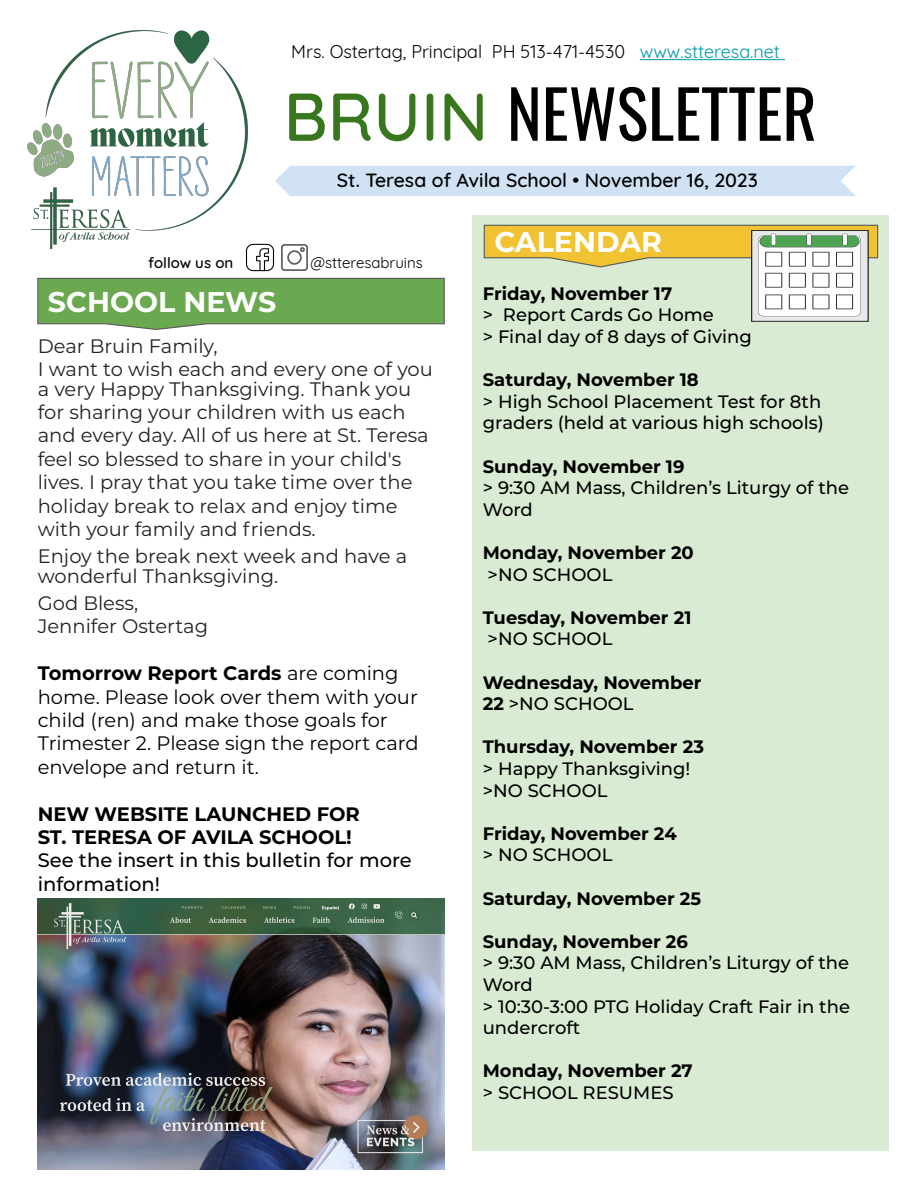
<style>
.page{position:relative;width:918px;height:1188px;background:#fff}
.page>*{position:absolute;margin:0;border:0;box-sizing:border-box;transform-origin:0 0}
.t1{font:66px "Oswald";color:#000}
.t2{font:700 28.5px "Montserrat";color:#fff}
.t3{font:19.5px/23.4px "Montserrat";color:#222}
.t4{font:19.5px/23.4px "Montserrat";color:#000}
.t5{font:500 19.5px/23.4px "Montserrat";color:#000}
.t6{font:700 19.5px/23.4px "Montserrat";color:#000}
.t7{font:500 19.5px "Quicksand";color:#000}
.t8{font:500 18px/21.6px "Montserrat";color:#000}
.t9{font:700 18px/21.6px "Montserrat";color:#000}
.t10{font:18px "Quicksand";color:#000}
.t11{font:15px "Quicksand";color:#000}
.t12{font:500 15px "Quicksand";color:#000}
.s1{color:#0097a8}
.s2{font-family:"Quicksand";font-weight:500;font-size:67.5px;color:#39771e}
.s3{font-weight:700}
.s4{font-weight:500}
</style>
<div class="page">
<div style="left:473px;top:215px;width:416px;height:935px;background:#daebd3"></div>
<img style="left:28px;top:31px;width:220px;height:218px">
<hr style="left:640px;top:59px;width:145px;height:1px;background:#0097a8">
<svg style="left:37px;top:277px;width:408px;height:53px;background:#7aae63"></svg>
<svg style="left:483px;top:224px;width:396px;height:44px"></svg>
<img style="left:752px;top:231px;width:117px;height:90px">
<img style="left:243px;top:241px;width:32px;height:31px">
<img style="left:281px;top:245px;width:26px;height:26px">
<div style="left:275px;top:166px;width:580px;height:30px;background:#d0e2f4"></div>
<img style="left:38px;top:899px;width:406px;height:271px">
<p class="t10" style="left:291px;top:38px;width:490px">Mrs. Ostertag, Principal PH 513-471-4530 <span class="s1">www.stteresa.net</span></p>
<h1 class="t1" style="left:284px;top:55px;width:535px"><span class="s2">BRUIN</span> NEWSLETTER</h1>
<p class="t7" style="left:337px;top:165px;width:422px">St. Teresa of Avila School • November 16, 2023</p>
<p class="t12" style="left:148px;top:250px;width:86px">follow us on</p>
<p class="t11" style="left:311px;top:251px;width:114px">@stteresabruins</p>
<h2 class="t2" style="left:48px;top:281px;width:230px">SCHOOL NEWS</h2>
<p class="t3" style="left:38px;top:333px;width:397px">Dear Bruin Family,<br>I want to wish each and every one of you</p>
<p class="t3" style="left:38px;top:376px;width:393px">a very Happy Thanksgiving. Thank you for sharing your children with us each and every day. All of us here at St. Teresa feel so blessed to share in your child's lives. I pray that you take time over the holiday break to relax and enjoy time with your family and friends.</p>
<p class="t3" style="left:38px;top:546px;width:371px;line-height:19.6px">Enjoy the break next week and have a wonderful Thanksgiving.</p>
<p class="t3" style="left:38px;top:591px;width:172px">God Bless,<br>Jennifer Ostertag</p>
<p class="t4" style="left:38px;top:661px;width:382px"><span class="s3">Tomorrow Report Cards</span> are coming home. Please look over them with your child (ren) and make those goals for Trimester 2. Please sign the report card envelope and return it.</p>
<p class="t6" style="left:38px;top:801px;width:324px">NEW WEBSITE LAUNCHED FOR<br>ST. TERESA OF AVILA SCHOOL!</p>
<p class="t5" style="left:38px;top:848px;width:376px">See the insert in this bulletin for more information!</p>
<h2 class="t2" style="left:494px;top:221px;width:169px">CALENDAR</h2>
<p class="t9" style="left:483px;top:282px;width:191px">Friday, November 17</p>
<p class="t8" style="left:483px;top:303px;width:271px">&gt; Report Cards Go Home<br>&gt; Final day of 8 days of Giving</p>
<p class="t9" style="left:483px;top:368px;width:218px">Saturday, November 18</p>
<p class="t8" style="left:483px;top:390px;width:343px">&gt; High School Placement Test for 8th graders (held at various high schools)</p>
<p class="t9" style="left:483px;top:455px;width:203px">Sunday, November 19</p>
<p class="t8" style="left:483px;top:476px;width:368px">&gt; 9:30 AM Mass, Children’s Liturgy of the<br>Word</p>
<p class="t9" style="left:483px;top:541px;width:213px">Monday, November 20</p>
<p class="t8" style="left:488px;top:563px;width:126px">&gt;NO SCHOOL</p>
<p class="t9" style="left:483px;top:606px;width:210px">Tuesday, November 21</p>
<p class="t8" style="left:488px;top:627px;width:126px">&gt;NO SCHOOL</p>
<p class="t9" style="left:483px;top:671px;width:220px">Wednesday, November<br>22 <span class="s4">&gt;NO SCHOOL</span></p>
<p class="t9" style="left:483px;top:735px;width:223px">Thursday, November 23</p>
<p class="t8" style="left:483px;top:757px;width:209px">&gt; Happy Thanksgiving! &gt;NO SCHOOL</p>
<p class="t9" style="left:483px;top:822px;width:196px">Friday, November 24</p>
<p class="t8" style="left:483px;top:843px;width:131px">&gt; NO SCHOOL</p>
<p class="t9" style="left:483px;top:887px;width:220px">Saturday, November 25</p>
<p class="t9" style="left:483px;top:930px;width:207px">Sunday, November 26</p>
<p class="t8" style="left:483px;top:951px;width:369px">&gt; 9:30 AM Mass, Children’s Liturgy of the<br>Word<br>&gt; 10:30-3:00 PTG Holiday Craft Fair in the undercroft</p>
<p class="t9" style="left:483px;top:1059px;width:212px">Monday, November 27</p>
<p class="t8" style="left:483px;top:1081px;width:192px">&gt; SCHOOL RESUMES</p>
</div>
